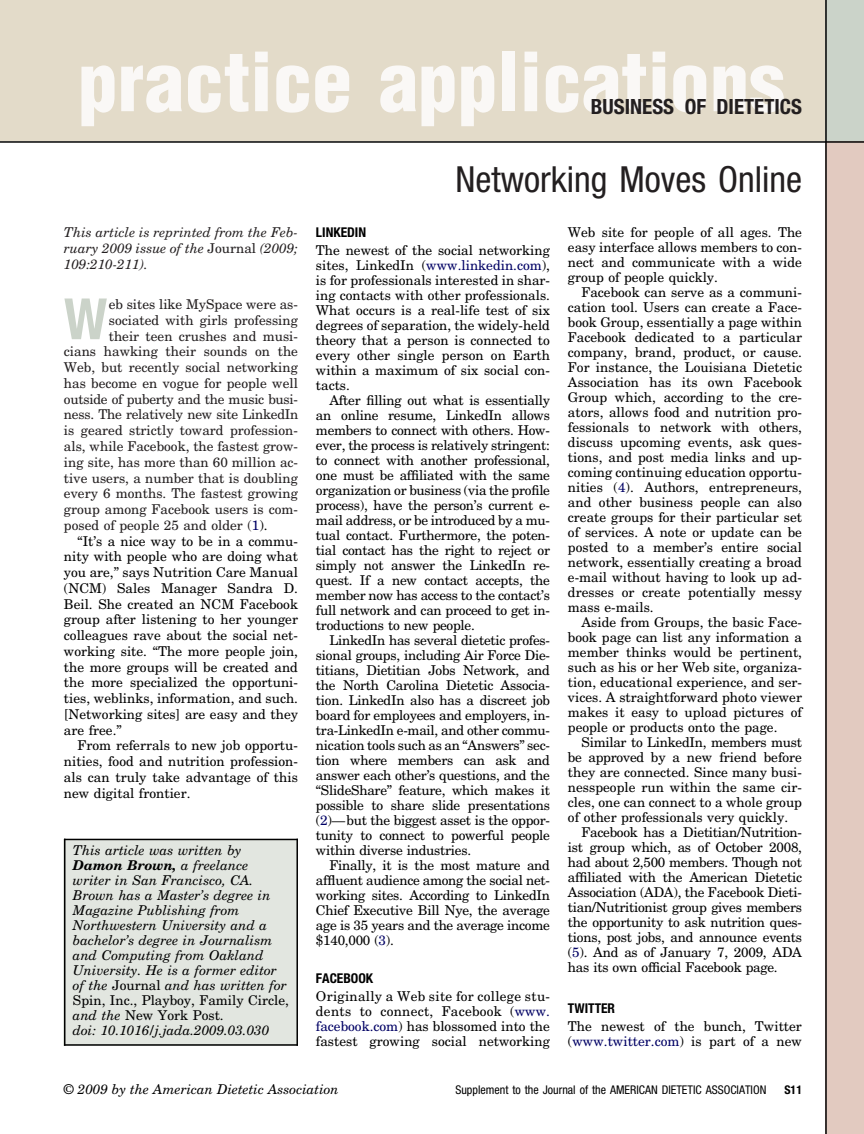
<style>
.page{position:relative;width:864px;height:1134px;background:#fff}
.page>*{position:absolute;margin:0;border:0;box-sizing:border-box;transform-origin:0 0}
.t1{font:900 condensed 79.5px "Helvetica";color:#faf8f6}
.t2{font:700 condensed 57px "Helvetica Neue";color:#cbd3c9}
.t3{font:condensed 36px "Helvetica Neue";color:#231f20}
.t4{font:700 condensed 21px "Helvetica Neue";color:#231f20}
.t5{font:13.5px/15px "New Century Schlbk";color:#000;text-align:justify}
.t6{font:13.5px "New Century Schlbk";color:#231f20}
.t7{font:italic 13.5px/15px "New Century Schlbk";color:#000}
.t8{font:italic 13.5px/15.8px "New Century Schlbk";color:#231f20;text-align:justify}
.t9{font:13.5px "New Century Schlbk";letter-spacing:-.02em;color:#231f20}
.t10{font:700 condensed 13.5px "Helvetica Neue";color:#000}
.t11{font:condensed 12px "Helvetica Neue";color:#000}
.t12{font:700 condensed 12px "Helvetica Neue";color:#000}
.s1{font-style:normal}
.s2{color:#000064}
.s3{color:#000}
.s4{font-weight:700}
</style>
<div class="page">
<div style="left:64px;top:839px;width:234px;height:207px;background:#e2e6e0"></div>
<div style="left:0;top:0;width:827px;height:141px;background:#e3dbc9"></div>
<div style="left:825px;top:0;width:39px;height:141px;background:#cbd3c9"></div>
<div style="left:825px;top:141px;width:39px;height:993px;background:#e2cac0"></div>
<hr style="left:64px;top:839px;width:234px;height:1px;background:#000">
<hr style="left:64px;top:1044px;width:234px;height:2px;background:#000">
<hr style="left:64px;top:839px;width:1px;height:207px;background:#000">
<hr style="left:296px;top:839px;width:2px;height:207px;background:#000">
<hr style="left:0;top:141px;width:864px;height:2px;background:#000">
<hr style="left:825px;top:0;width:2px;height:1134px;background:#000">
<h1 class="t1" style="left:78px;top:52px;width:708px">practice applications</h1>
<h3 class="t4" style="left:591px;top:99px;width:213px">BUSINESS OF DIETETICS</h3>
<p class="t8" style="left:64px;top:226px;width:236px">This article is reprinted from the Feb&shy;ruary 2009 issue of the <span class="s1">Journal</span> (2009; 109:210-211).</p>
<h2 class="t2" style="left:64px;top:299px;width:45px">W</h2>
<p class="t6" style="left:109px;top:299px;width:191px">eb sites like MySpace were as-</p>
<p class="t6" style="left:109px;top:315px;width:191px">sociated with girls professing</p>
<p class="t6" style="left:109px;top:331px;width:191px">their teen crushes and musi-</p>
<p class="t6" style="left:64px;top:347px;width:236px">cians hawking their sounds on the</p>
<p class="t6" style="left:64px;top:362px;width:236px">Web, but recently social networking</p>
<p class="t6" style="left:64px;top:378px;width:235px">has become en vogue for people well</p>
<p class="t9" style="left:64px;top:394px;width:236px">outside of puberty and the music busi-</p>
<p class="t9" style="left:64px;top:410px;width:236px">ness. The relatively new site LinkedIn</p>
<p class="t6" style="left:64px;top:425px;width:236px">is geared strictly toward profession-</p>
<p class="t6" style="left:64px;top:441px;width:236px">als, while Facebook, the fastest grow-</p>
<p class="t6" style="left:64px;top:457px;width:236px">ing site, has more than 60 million ac-</p>
<p class="t6" style="left:64px;top:473px;width:236px">tive users, a number that is doubling</p>
<p class="t6" style="left:64px;top:488px;width:236px">every 6 months. The fastest growing</p>
<p class="t6" style="left:64px;top:504px;width:236px">group among Facebook users is com-</p>
<p class="t6" style="left:64px;top:520px;width:205px">posed of people 25 and older (<span class="s2">1</span><span class="s3">).</span></p>
<p class="t5" style="left:77px;top:534px;width:222px">“It’s a nice way to be in a commu-</p>
<p class="t5" style="left:64px;top:550px;width:236px">nity with people who are doing what</p>
<p class="t5" style="left:64px;top:566px;width:236px">you are,” says Nutrition Care Manual</p>
<p class="t5" style="left:64px;top:582px;width:236px">(NCM) Sales Manager Sandra D.</p>
<p class="t5" style="left:64px;top:597px;width:236px">Beil. She created an NCM Facebook</p>
<p class="t5" style="left:64px;top:613px;width:236px">group after listening to her younger</p>
<p class="t5" style="left:64px;top:629px;width:236px">colleagues rave about the social net-</p>
<p class="t5" style="left:64px;top:645px;width:236px">working site. “The more people join,</p>
<p class="t5" style="left:64px;top:660px;width:236px">the more groups will be created and</p>
<p class="t5" style="left:64px;top:676px;width:236px">the more specialized the opportuni-</p>
<p class="t5" style="left:64px;top:692px;width:236px">ties, weblinks, information, and such.</p>
<p class="t5" style="left:64px;top:708px;width:236px">[Networking sites] are easy and they</p>
<p class="t5" style="left:64px;top:723px;width:59px">are free.”</p>
<p class="t5" style="left:77px;top:739px;width:222px">From referrals to new job opportu-</p>
<p class="t5" style="left:64px;top:755px;width:236px">nities, food and nutrition profession-</p>
<p class="t5" style="left:64px;top:771px;width:236px">als can truly take advantage of this</p>
<p class="t5" style="left:64px;top:787px;width:128px">new digital frontier.</p>
<p class="t7" style="left:73px;top:844px;width:218px">This article was written by<br><span class="s4">Damon Brown,</span> a freelance writer in San Francisco, CA.<br>Brown has a Master’s degree in<br>Magazine Publishing from<br>Northwestern University and a bachelor’s degree in Journalism and Computing from Oakland<br>University. He is a former editor of the <span class="s1">Journal</span> and has written for<br><span class="s1">Spin, Inc., Playboy, Family Circle, </span>and the <span class="s1">New York Post.<br></span>doi: 10.1016/j.jada.2009.03.030</p>
<h3 class="t3" style="left:455px;top:167px;width:348px">Networking Moves Online</h3>
<p class="t10" style="left:316px;top:228px;width:52px">LINKEDIN</p>
<p class="t5" style="left:316px;top:244px;width:236px">The newest of the social networking sites, LinkedIn (<span class="s2">www.linkedin.com</span>), is for professionals interested in shar&shy;ing contacts with other professionals.<br>What occurs is a real-life test of six degrees of separation, the widely-held theory that a person is connected to every other single person on Earth within a maximum of six social con&shy;tacts.</p>
<p class="t5" style="left:316px;top:394px;width:236px;text-indent:14px">After filling out what is essentially an online resume, LinkedIn allows members to connect with others. How&shy;ever, the process is relatively stringent: to connect with another professional, one must be affiliated with the same organization or business (via the profile process), have the person’s current e&shy;mail address, or be introduced by a mu&shy;tual contact. Furthermore, the poten&shy;tial contact has the right to reject or simply not answer the LinkedIn re&shy;quest. If a new contact accepts, the member now has access to the contact’s full network and can proceed to get in&shy;troductions to new people.</p>
<p class="t5" style="left:316px;top:634px;width:236px;text-indent:14px">LinkedIn has several dietetic profes&shy;sional groups, including Air Force Die&shy;titians, Dietitian Jobs Network, and the North Carolina Dietetic Associa&shy;tion. LinkedIn also has a discreet job board for employees and employers, in&shy;tra-LinkedIn e-mail, and other commu&shy;nication tools such as an “Answers” sec&shy;tion where members can ask and answer each other’s questions, and the “SlideShare” feature, which makes it possible to share slide presentations (<span class="s2">2</span>)—but the biggest asset is the oppor&shy;tunity to connect to powerful people within diverse industries.</p>
<p class="t5" style="left:316px;top:859px;width:236px;text-indent:14px">Finally, it is the most mature and affluent audience among the social net&shy;working sites. According to LinkedIn Chief Executive Bill Nye, the average age is 35 years and the average income $140,000 (<span class="s2">3</span>).</p>
<p class="t10" style="left:316px;top:973px;width:59px">FACEBOOK</p>
<p class="t5" style="left:316px;top:990px;width:236px">Originally a Web site for college stu&shy;dents to connect, Facebook (<span class="s2">www. facebook.com</span>) has blossomed into the fastest growing social networking</p>
<p class="t5" style="left:568px;top:226px;width:236px">Web site for people of all ages. The easy interface allows members to con&shy;nect and communicate with a wide group of people quickly.</p>
<p class="t5" style="left:568px;top:286px;width:236px;text-indent:14px">Facebook can serve as a communi&shy;cation tool. Users can create a Face&shy;book Group, essentially a page within Facebook dedicated to a particular company, brand, product, or cause.<br>For instance, the Louisiana Dietetic Association has its own Facebook Group which, according to the cre&shy;ators, allows food and nutrition pro&shy;fessionals to network with others, discuss upcoming events, ask ques&shy;tions, and post media links and up&shy;coming continuing education opportu&shy;nities (<span class="s2">4</span>). Authors, entrepreneurs, and other business people can also create groups for their particular set of services. A note or update can be posted to a member’s entire social network, essentially creating a broad e-mail without having to look up ad&shy;dresses or create potentially messy mass e-mails.</p>
<p class="t5" style="left:568px;top:616px;width:236px;text-indent:14px">Aside from Groups, the basic Face&shy;book page can list any information a member thinks would be pertinent, such as his or her Web site, organiza&shy;tion, educational experience, and ser&shy;vices. A straightforward photo viewer makes it easy to upload pictures of people or products onto the page.</p>
<p class="t5" style="left:568px;top:736px;width:236px;text-indent:14px">Similar to LinkedIn, members must be approved by a new friend before they are connected. Since many busi&shy;nesspeople run within the same cir&shy;cles, one can connect to a whole group of other professionals very quickly.</p>
<p class="t5" style="left:568px;top:826px;width:236px;text-indent:14px">Facebook has a Dietitian/Nutrition&shy;ist group which, as of October 2008, had about 2,500 members. Though not affiliated with the American Dietetic Association (ADA), the Facebook Dieti&shy;tian/Nutritionist group gives members the opportunity to ask nutrition ques&shy;tions, post jobs, and announce events (<span class="s2">5</span>). And as of January 7, 2009, ADA has its own official Facebook page.</p>
<p class="t10" style="left:568px;top:1003px;width:49px">TWITTER</p>
<p class="t5" style="left:568px;top:1020px;width:236px">The newest of the bunch, Twitter (<span class="s2">www.twitter.com</span>) is part of a new</p>
<p class="t7" style="left:64px;top:1083px;width:276px"><span class="s1">©</span> 2009 by the American Dietetic Association</p>
<p class="t11" style="left:455px;top:1085px;width:313px">Supplement to the Journal of the AMERICAN DIETETIC ASSOCIATION</p>
<p class="t12" style="left:784px;top:1085px;width:19px">S11</p>
</div>
